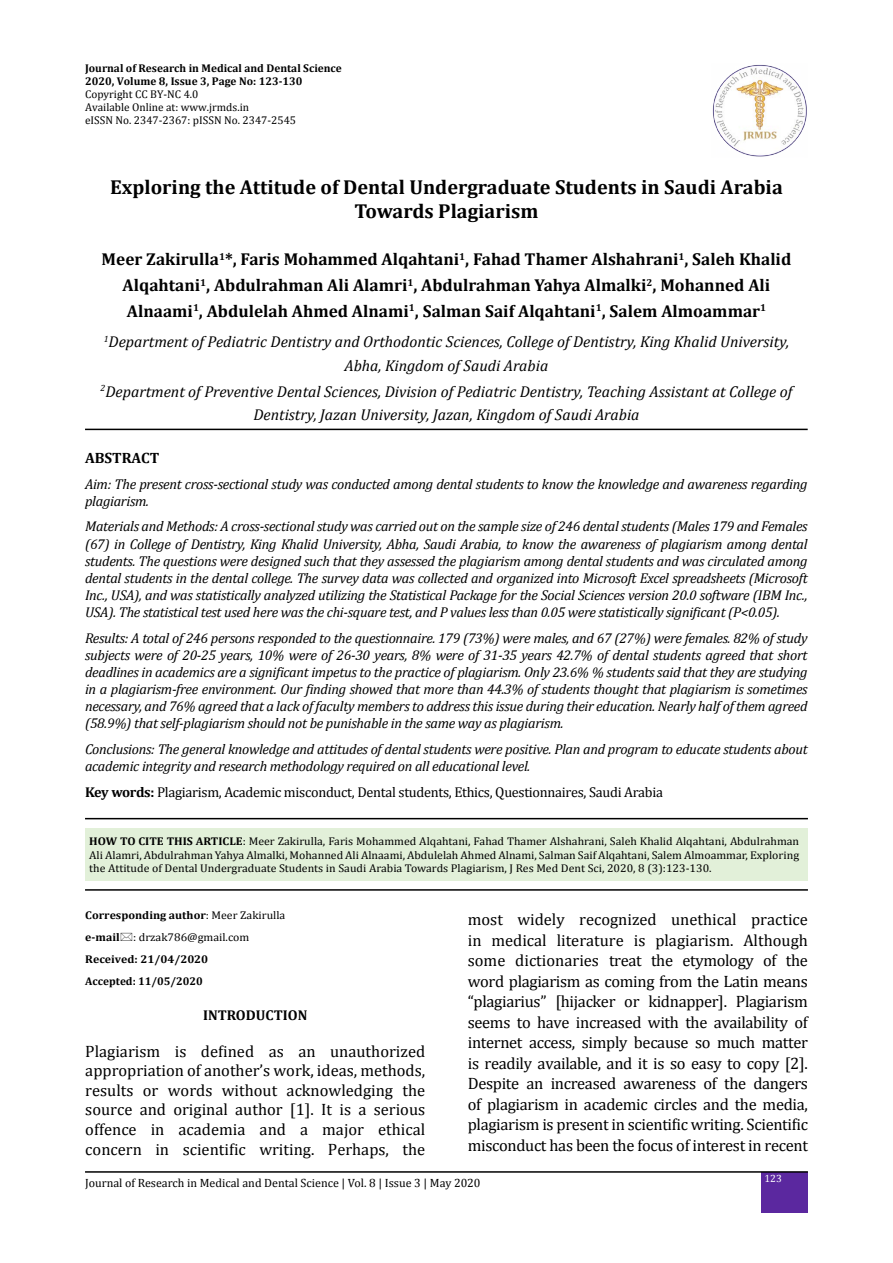
<style>
.page{position:relative;width:893px;height:1263px;background:#fff}
.page>*{position:absolute;margin:0;border:0;box-sizing:border-box;transform-origin:0 0}
.t1{font:700 20.25px/24.3px "Cambria";color:#000;text-align:center}
.t2{font:700 17.25px/25.8px "Cambria";color:#000;text-align:center}
.t3{font:16.5px/20.5px "Cambria";letter-spacing:-.01em;color:#000;text-align:justify}
.t4{font:italic 15.75px/23.7px "Cambria";color:#000;text-align:center}
.t5{font:700 15px "Cambria";color:#000}
.t6{font:italic 14.25px/17.1px "Cambria";letter-spacing:-.02em;color:#000}
.t7{font:14.25px "Cambria";letter-spacing:-.02em;color:#000}
.t8{font:700 14.25px "Cambria";color:#000}
.t9{font:12px "Cambria";color:#000}
.t10{font:11.25px/13.5px "Cambria";color:#000;text-align:justify;scale:1.05 1}
.t11{font:700 11.25px/22px "Cambria";color:#000;scale:1.05 1}
.t12{font:11.25px/12.9px "Cambria";color:#000}
.t13{font:700 11.25px/12.9px "Cambria";color:#000}
.t14{font:10.5px "Cambria";color:#fff}
.s1{font-weight:700}
.s2{font-weight:400}
</style>
<div class="page">
<div style="left:762px;top:1172px;width:46px;height:41px;background:#5b289f"></div>
<img style="left:712px;top:65px;width:95px;height:92px">
<hr style="left:85px;top:1171px;width:723px;height:2px;background:#000">
<hr style="left:85px;top:429px;width:723px;height:1px;background:#000">
<hr style="left:85px;top:818px;width:723px;height:1px;background:#000">
<div style="left:85px;top:828px;width:723px;height:53px;background:#e2f0d9"></div>
<hr style="left:85px;top:889px;width:723px;height:2px;background:#000">
<p class="t13" style="left:85px;top:62px;width:258px">Journal of Research in Medical and Dental Science<br>2020, Volume 8, Issue 3, Page No: 123-130</p>
<p class="t12" style="left:85px;top:88px;width:213px">Copyright CC BY-NC 4.0<br>Available Online at: www.jrmds.in<br>eISSN No. 2347-2367: pISSN No. 2347-2545</p>
<h1 class="t1" style="left:110px;top:174px;width:674px">Exploring the Attitude of Dental Undergraduate Students in Saudi Arabia<br>Towards Plagiarism</h1>
<p class="t2" style="left:102px;top:246px;width:691px">Meer Zakirulla<sup>1</sup>*, Faris Mohammed Alqahtani<sup>1</sup>, Fahad Thamer Alshahrani<sup>1</sup>, Saleh Khalid<br>Alqahtani<sup>1</sup>, Abdulrahman Ali Alamri<sup>1</sup>, Abdulrahman Yahya Almalki<sup>2</sup>, Mohanned Ali<br>Alnaami<sup>1</sup>, Abdulelah Ahmed Alnami<sup>1</sup>, Salman Saif Alqahtani<sup>1</sup>, Salem Almoammar<sup>1</sup></p>
<p class="t4" style="left:104px;top:329px;width:687px"><sup>1</sup>Department of Pediatric Dentistry and Orthodontic Sciences, College of Dentistry, King Khalid University,<br>Abha, Kingdom of Saudi Arabia</p>
<p class="t4" style="left:101px;top:379px;width:693px"><sup>2</sup>Department of Preventive Dental Sciences, Division of Pediatric Dentistry, Teaching Assistant at College of<br>Dentistry, Jazan University, Jazan, Kingdom of Saudi Arabia</p>
<p class="t5" style="left:85px;top:447px;width:76px">ABSTRACT</p>
<p class="t6" style="left:85px;top:475px;width:724px">Aim: The present cross-sectional study was conducted among dental students to know the knowledge and awareness regarding plagiarism.</p>
<p class="t6" style="left:85px;top:517px;width:724px;text-align:justify">Materials and Methods: A cross-sectional study was carried out on the sample size of 246 dental students (Males 179 and Females (67) in College of Dentistry, King Khalid University, Abha, Saudi Arabia, to know the awareness of plagiarism among dental students. The questions were designed such that they assessed the plagiarism among dental students and was circulated among dental students in the dental college. The survey data was collected and organized into Microsoft Excel spreadsheets (Microsoft Inc., USA), and was statistically analyzed utilizing the Statistical Package for the Social Sciences version 20.0 software (IBM Inc., USA). The statistical test used here was the chi-square test, and P values less than 0.05 were statistically significant (P&lt;0.05).</p>
<p class="t6" style="left:85px;top:628px;width:724px;text-align:justify">Results: A total of 246 persons responded to the questionnaire. 179 (73%) were males, and 67 (27%) were females. 82% of study subjects were of 20-25 years, 10% were of 26-30 years, 8% were of 31-35 years 42.7% of dental students agreed that short deadlines in academics are a significant impetus to the practice of plagiarism. Only 23.6% % students said that they are studying in a plagiarism-free environment. Our finding showed that more than 44.3% of students thought that plagiarism is sometimes necessary, and 76% agreed that a lack of faculty members to address this issue during their education. Nearly half of them agreed (58.9%) that self-plagiarism should not be punishable in the same way as plagiarism.</p>
<p class="t6" style="left:85px;top:740px;width:724px">Conclusions: The general knowledge and attitudes of dental students were positive. Plan and program to educate students about academic integrity and research methodology required on all educational level.</p>
<p class="t7" style="left:85px;top:783px;width:579px"><span class="s1">Key words:</span> Plagiarism, Academic misconduct, Dental students, Ethics, Questionnaires, Saudi Arabia</p>
<p class="t10" style="left:89px;top:834px;width:678px"><span class="s1">HOW TO CITE THIS ARTICLE</span>: Meer Zakirulla, Faris Mohammed Alqahtani, Fahad Thamer Alshahrani, Saleh Khalid Alqahtani, Abdulrahman Ali Alamri, Abdulrahman Yahya Almalki, Mohanned Ali Alnaami, Abdulelah Ahmed Alnami, Salman Saif Alqahtani, Salem Almoammar, Exploring the Attitude of Dental Undergraduate Students in Saudi Arabia Towards Plagiarism, J Res Med Dent Sci, 2020, 8 (3):123-130.</p>
<p class="t11" style="left:85px;top:904px;width:192px">Corresponding author<span class="s2">: Meer Zakirulla </span>e-mail <span class="s2">: drzak786@gmail.com<br></span>Received: 21/04/2020<br>Accepted: 11/05/2020</p>
<p class="t8" style="left:203px;top:1005px;width:106px">INTRODUCTION</p>
<p class="t3" style="left:85px;top:1041px;width:341px;line-height:19.5px">Plagiarism is defined as an unauthorized appropriation of another’s work, ideas, methods, results or words without acknowledging the source and original author [1]. It is a serious offence in academia and a major ethical concern in scientific writing. Perhaps, the</p>
<p class="t3" style="left:468px;top:909px;width:342px">most widely recognized unethical practice in medical literature is plagiarism. Although some dictionaries treat the etymology of the word plagiarism as coming from the Latin means “plagiarius” [hijacker or kidnapper]. Plagiarism seems to have increased with the availability of internet access, simply because so much matter is readily available, and it is so easy to copy [2].<br>Despite an increased awareness of the dangers of plagiarism in academic circles and the media, plagiarism is present in scientific writing. Scientific misconduct has been the focus of interest in recent</p>
<p class="t9" style="left:85px;top:1176px;width:397px">Journal of Research in Medical and Dental Science | Vol. 8 | Issue 3 | May 2020</p>
<p class="t14" style="left:764px;top:1172px;width:19px">123</p>
</div>
